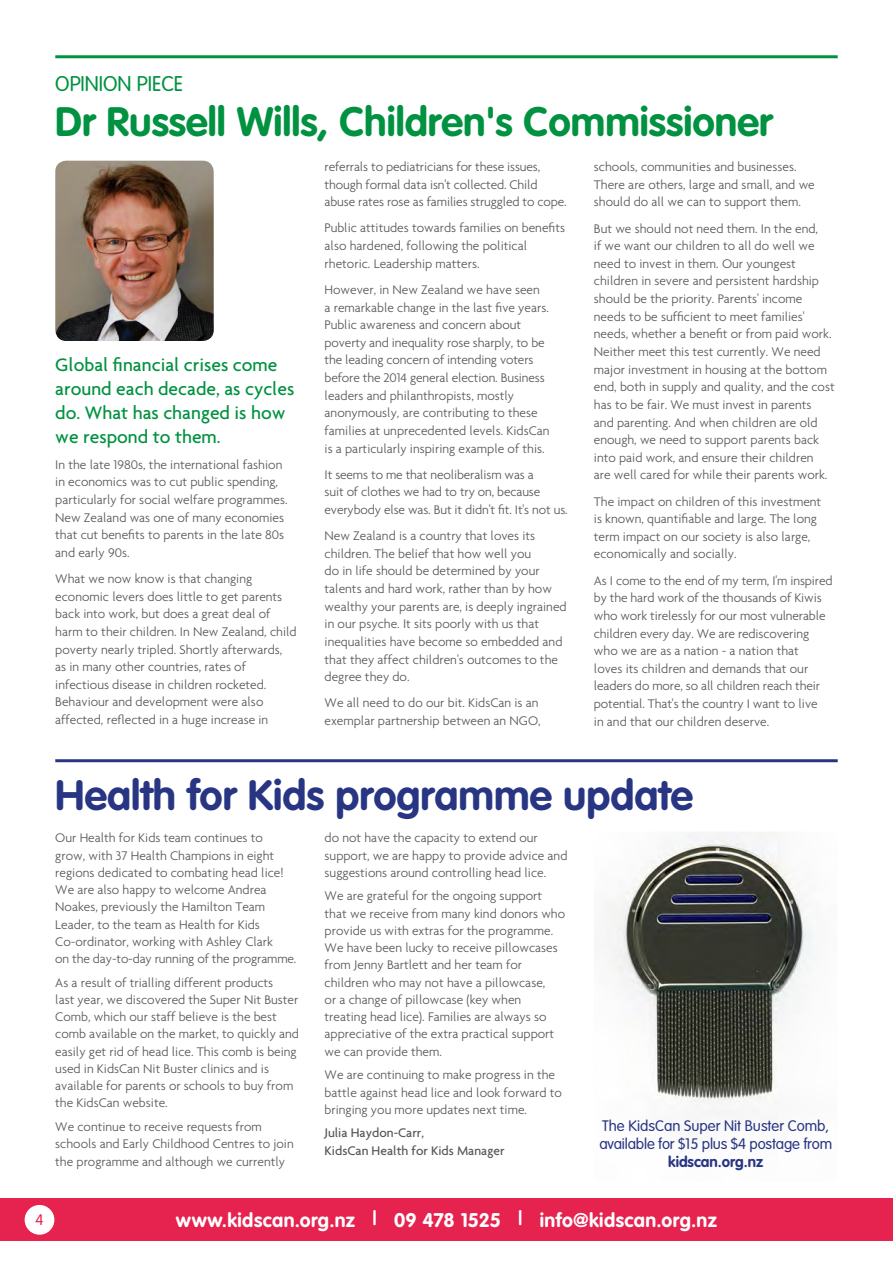
<style>
.page{position:relative;width:893px;height:1263px;background:#fff}
.page>*{position:absolute;margin:0;border:0;box-sizing:border-box;transform-origin:0 0}
.t1{font:700 41.7px "VAG Rounded";color:#283583}
.t2{font:700 40.5px "VAG Rounded";color:#009240}
.t3{font:300 21px "VAG Rounded";color:#009240}
.t4{font:500 19.5px/24px "Agenda";color:#009240}
.t5{font:700 19.5px "VAG Rounded";letter-spacing:.02em;color:#fff}
.t6{font:300 15px/18px "VAG Rounded";letter-spacing:-.01em;color:#283583}
.t7{font:700 15px "VAG Rounded";color:#283583}
.t8{font:300 15px "VAG Rounded";color:#e6224f}
.t9{font:300 13.5px/17.7px "Agenda";color:#575756}
.t10{font:13.5px/17.2px "Agenda";color:#575756}
</style>
<div class="page">
<hr style="left:55px;top:55px;width:783px;height:3px;background:#009240">
<hr style="left:55px;top:759px;width:783px;height:3px;background:#283583">
<img style="left:602px;top:832px;width:210px;height:283px">
<img style="left:55px;top:161px;width:159px;height:180px">
<div style="left:0;top:1198px;width:893px;height:43px;background:#e6224f"></div>
<div style="left:25px;top:1205px;width:29px;height:30px;background:#fff;border-radius:50%"></div>
<h3 class="t3" style="left:55px;top:72px;width:129px">OPINION PIECE</h3>
<h2 class="t2" style="left:55px;top:98px;width:719px">Dr Russell Wills, Children's Commissioner</h2>
<h3 class="t4" style="left:55px;top:352px;width:241px">Global financial crises come around each decade, as cycles do. What has changed is how we respond to them.</h3>
<p class="t9" style="left:55px;top:455px;width:234px">In the late 1980s, the international fashion in economics was to cut public spending, particularly for social welfare programmes.<br>New Zealand was one of many economies that cut benefits to parents in the late 80s and early 90s.</p>
<p class="t9" style="left:55px;top:570px;width:243px">What we now know is that changing economic levers does little to get parents back into work, but does a great deal of harm to their children. In New Zealand, child poverty nearly tripled. Shortly afterwards, as in many other countries, rates of infectious disease in children rocketed.<br>Behaviour and development were also affected, reflected in a huge increase in</p>
<p class="t9" style="left:325px;top:158px;width:244px">referrals to pediatricians for these issues, though formal data isn't collected. Child abuse rates rose as families struggled to cope.</p>
<p class="t9" style="left:325px;top:219px;width:242px">Public attitudes towards families on benefits also hardened, following the political rhetoric. Leadership matters.</p>
<p class="t9" style="left:325px;top:280px;width:226px">However, in New Zealand we have seen<br>a remarkable change in the last five years.<br>Public awareness and concern about poverty and inequality rose sharply, to be the leading concern of intending voters before the 2014 general election. Business leaders and philanthropists, mostly anonymously, are contributing to these families at unprecedented levels. KidsCan is a particularly inspiring example of this.</p>
<p class="t9" style="left:325px;top:465px;width:245px">It seems to me that neoliberalism was a<br>suit of clothes we had to try on, because everybody else was. But it didn't fit. It's not us.</p>
<p class="t9" style="left:325px;top:527px;width:244px">New Zealand is a country that loves its children. The belief that how well you<br>do in life should be determined by your talents and hard work, rather than by how wealthy your parents are, is deeply ingrained in our psyche. It sits poorly with us that inequalities have become so embedded and that they affect children's outcomes to the degree they do.</p>
<p class="t9" style="left:325px;top:694px;width:218px">We all need to do our bit. KidsCan is an exemplar partnership between an NGO,</p>
<p class="t9" style="left:594px;top:158px;width:222px">schools, communities and businesses.<br>There are others, large and small, and we should do all we can to support them.</p>
<p class="t9" style="left:594px;top:219px;width:242px">But we should not need them. In the end,<br>if we want our children to all do well we need to invest in them. Our youngest children in severe and persistent hardship should be the priority. Parents' income needs to be sufficient to meet families' needs, whether a benefit or from paid work.<br>Neither meet this test currently. We need major investment in housing at the bottom end, both in supply and quality, and the cost has to be fair. We must invest in parents and parenting. And when children are old enough, we need to support parents back into paid work, and ensure their children<br>are well cared for while their parents work.</p>
<p class="t9" style="left:594px;top:492px;width:229px">The impact on children of this investment is known, quantifiable and large. The long term impact on our society is also large, economically and socially.</p>
<p class="t9" style="left:594px;top:571px;width:240px">As I come to the end of my term, I'm inspired by the hard work of the thousands of Kiwis who work tirelessly for our most vulnerable children every day. We are rediscovering who we are as a nation - a nation that<br>loves its children and demands that our leaders do more, so all children reach their potential. That's the country I want to live<br>in and that our children deserve.</p>
<h1 class="t1" style="left:55px;top:771px;width:639px">Health for Kids programme update</h1>
<p class="t9" style="left:55px;top:829px;width:243px;line-height:17.2px">Our Health for Kids team continues to<br>grow, with 37 Health Champions in eight regions dedicated to combating head lice!<br>We are also happy to welcome Andrea Noakes, previously the Hamilton Team Leader, to the team as Health for Kids Co-ordinator, working with Ashley Clark<br>on the day-to-day running of the programme.</p>
<p class="t9" style="left:55px;top:973px;width:245px;line-height:17.2px">As a result of trialling different products<br>last year, we discovered the Super Nit Buster Comb, which our staff believe is the best comb available on the market, to quickly and easily get rid of head lice. This comb is being used in KidsCan Nit Buster clinics and is available for parents or schools to buy from the KidsCan website.</p>
<p class="t9" style="left:55px;top:1118px;width:240px;line-height:17.2px">We continue to receive requests from schools and Early Childhood Centres to join the programme and although we currently</p>
<p class="t9" style="left:325px;top:829px;width:244px;line-height:17.2px">do not have the capacity to extend our support, we are happy to provide advice and suggestions around controlling head lice.</p>
<p class="t9" style="left:325px;top:887px;width:242px;line-height:17.2px">We are grateful for the ongoing support that we receive from many kind donors who provide us with extras for the programme.<br>We have been lucky to receive pillowcases from Jenny Bartlett and her team for children who may not have a pillowcase,<br>or a change of pillowcase (key when treating head lice). Families are always so appreciative of the extra practical support we can provide them.</p>
<p class="t9" style="left:325px;top:1066px;width:239px;line-height:17.2px">We are continuing to make progress in the battle against head lice and look forward to bringing you more updates next time.</p>
<p class="t10" style="left:325px;top:1124px;width:181px">Julia Haydon-Carr,<br>KidsCan Health for Kids Manager</p>
<p class="t6" style="left:599px;top:1116px;width:234px">The KidsCan Super Nit Buster Comb, available for $15 plus $4 postage from</p>
<p class="t7" style="left:668px;top:1152px;width:97px">kidscan.org.nz</p>
<p class="t8" style="left:35px;top:1211px;width:10px">4</p>
<h3 class="t5" style="left:176px;top:1208px;width:543px">www.kidscan.org.nz | 09 478 1525 | info@kidscan.org.nz</h3>
</div>
